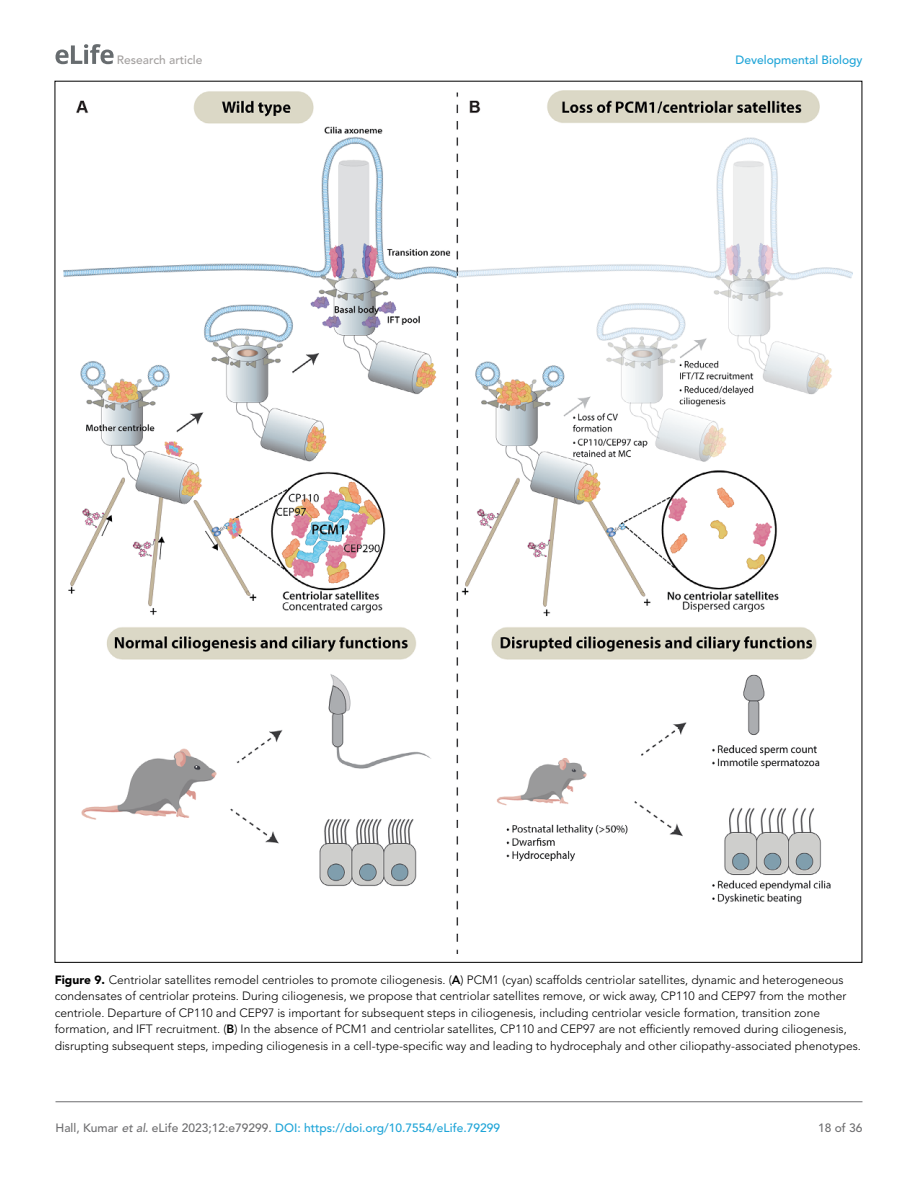
<style>
.page{position:relative;width:918px;height:1188px;background:#fff}
.page>*{position:absolute;margin:0;border:0;box-sizing:border-box;transform-origin:0 0}
.t1{font:300 12px/16.5px "Avenir LT Std";color:#000}
.t2{font:500 12px "Avenir LT Std";color:#1ea4d7}
.t3{font:500 12px "Avenir LT Std";color:#a3a09f}
.t4{font:500 12px "Avenir LT Std";color:#6e6e70}
.s1{font-weight:900}
.s2{font-weight:800}
.s3{color:#6e6e70}
.s4{font-style:italic;color:#6e6e70}
</style>
<div class="page">
<svg style="left:56px;top:44px;width:58px;height:20px"></svg>
<hr style="left:56px;top:1101px;width:806px;height:1px;background:#6e6e70">
<img style="left:64px;top:90px;width:789px;height:863px">
<p class="t3" style="left:117px;top:53px;width:87px">Research article</p>
<p class="t2" style="left:736px;top:53px;width:128px">Developmental Biology</p>
<p class="t1" style="left:55px;top:971px;width:808px"><span class="s1">Figure 9.</span> Centriolar satellites remodel centrioles to promote ciliogenesis. (<span class="s2">A</span>) PCM1 (cyan) scaffolds centriolar satellites, dynamic and heterogeneous condensates of centriolar proteins. During ciliogenesis, we propose that centriolar satellites remove, or wick away, CP110 and CEP97 from the mother centriole. Departure of CP110 and CEP97 is important for subsequent steps in ciliogenesis, including centriolar vesicle formation, transition zone formation, and IFT recruitment. (<span class="s2">B</span>) In the absence of PCM1 and centriolar satellites, CP110 and CEP97 are not efficiently removed during ciliogenesis, disrupting subsequent steps, impeding ciliogenesis in a cell-type-specific way and leading to hydrocephaly and other ciliopathy-associated phenotypes.</p>
<p class="t2" style="left:56px;top:1121px;width:446px"><span class="s3">Hall, Kumar</span> <span class="s4">et al</span><span class="s3">. eLife 2023;12:e79299.</span> DOI: https://doi.org/10.7554/eLife.79299</p>
<p class="t4" style="left:818px;top:1121px;width:46px">18 of 36</p>
</div>
